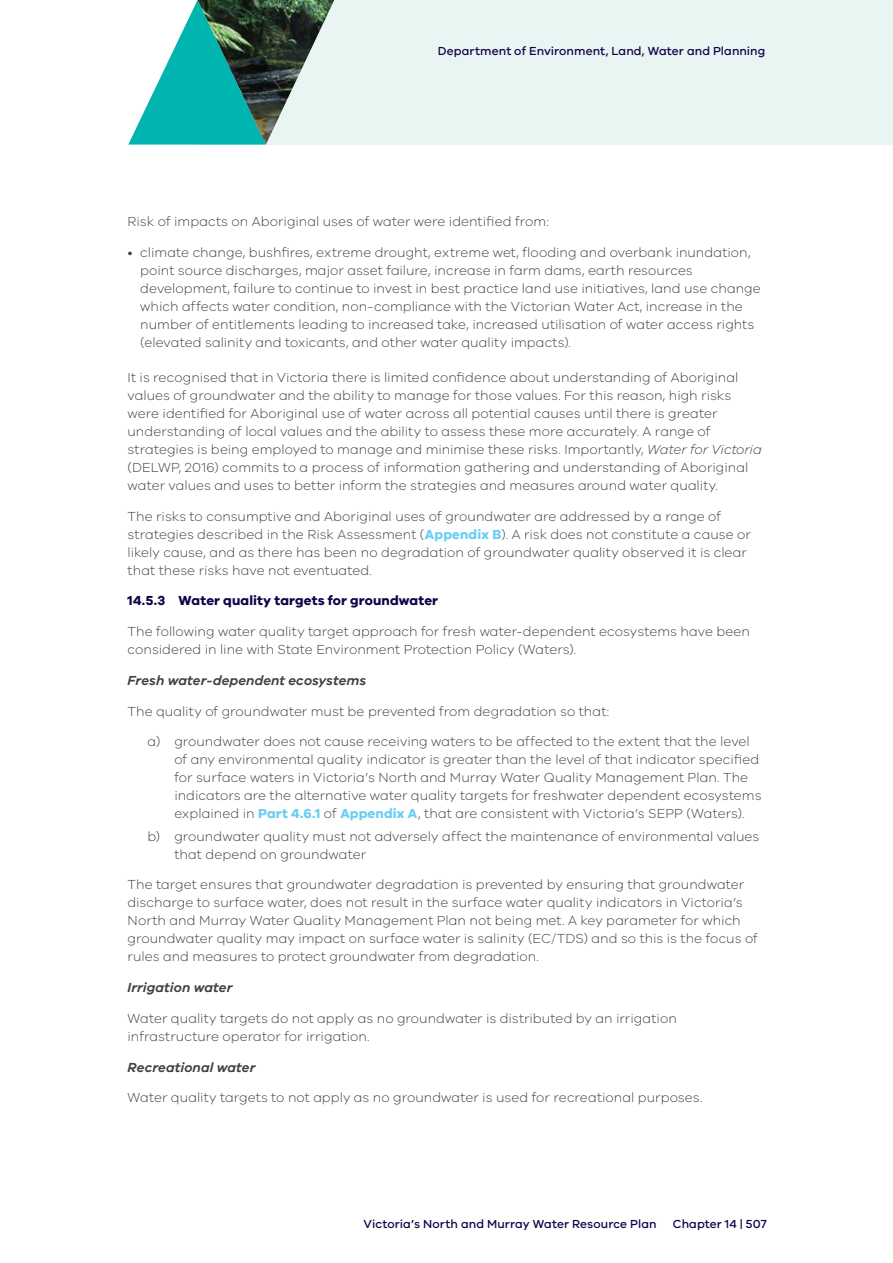
<style>
.page{position:relative;width:893px;height:1263px;background:#fff}
.page>*{position:absolute;margin:0;border:0;box-sizing:border-box;transform-origin:0 0}
.t1{font:300 13.5px/18px "VIC";letter-spacing:.005em;color:#414042}
.t2{font:italic 600 13.5px "VIC";letter-spacing:.005em;color:#414042}
.t3{font:700 13.5px "VIC";letter-spacing:.01em;color:#100249}
.t4{font:500 12px "VIC";letter-spacing:.005em;color:#100249}
.s1{font-style:italic}
.s2{font-weight:700;color:#68cef3}
</style>
<div class="page">
<div style="left:198px;top:0;width:695px;height:145px;background:#e8f5f3"></div>
<svg style="left:128px;top:11px;width:64px;height:134px"></svg>
<img style="left:192px;top:0;width:143px;height:145px">
<p class="t4" style="left:438px;top:43px;width:329px">Department of Environment, Land, Water and Planning</p>
<p class="t1" style="left:128px;top:212px;width:423px">Risk of impacts on Aboriginal uses of water were identified from:</p>
<p class="t1" style="left:140px;top:243px;width:622px;text-indent:-13px">• climate change, bushfires, extreme drought, extreme wet, flooding and overbank inundation, point source discharges, major asset failure, increase in farm dams, earth resources development, failure to continue to invest in best practice land use initiatives, land use change which affects water condition, non-compliance with the Victorian Water Act, increase in the number of entitlements leading to increased take, increased utilisation of water access rights (elevated salinity and toxicants, and other water quality impacts).</p>
<p class="t1" style="left:128px;top:368px;width:636px">It is recognised that in Victoria there is limited confidence about understanding of Aboriginal values of groundwater and the ability to manage for those values. For this reason, high risks were identified for Aboriginal use of water across all potential causes until there is greater understanding of local values and the ability to assess these more accurately. A range of strategies is being employed to manage and minimise these risks. Importantly, <span class="s1">Water for Victoria </span>(DELWP, 2016) commits to a process of information gathering and understanding of Aboriginal water values and uses to better inform the strategies and measures around water quality.</p>
<p class="t1" style="left:128px;top:507px;width:625px">The risks to consumptive and Aboriginal uses of groundwater are addressed by a range of strategies described in the Risk Assessment (<span class="s2">Appendix B</span>). A risk does not constitute a cause or likely cause, and as there has been no degradation of groundwater quality observed it is clear that these risks have not eventuated.</p>
<p class="t3" style="left:128px;top:592px;width:312px">14.5.3 Water quality targets for groundwater</p>
<p class="t1" style="left:128px;top:622px;width:624px">The following water quality target approach for fresh water-dependent ecosystems have been considered in line with State Environment Protection Policy (Waters).</p>
<p class="t2" style="left:128px;top:672px;width:240px">Fresh water-dependent ecosystems</p>
<p class="t1" style="left:128px;top:702px;width:483px">The quality of groundwater must be prevented from degradation so that:</p>
<p class="t1" style="left:174px;top:732px;width:589px;text-indent:-27px">a) groundwater does not cause receiving waters to be affected to the extent that the level of any environmental quality indicator is greater than the level of that indicator specified for surface waters in Victoria’s North and Murray Water Quality Management Plan. The indicators are the alternative water quality targets for freshwater dependent ecosystems explained in <span class="s2">Part 4.6.1</span> of <span class="s2">Appendix A</span>, that are consistent with Victoria’s SEPP (Waters).</p>
<p class="t1" style="left:174px;top:827px;width:587px;text-indent:-27px">b) groundwater quality must not adversely affect the maintenance of environmental values that depend on groundwater</p>
<p class="t1" style="left:128px;top:875px;width:632px">The target ensures that groundwater degradation is prevented by ensuring that groundwater discharge to surface water, does not result in the surface water quality indicators in Victoria’s North and Murray Water Quality Management Plan not being met. A key parameter for which groundwater quality may impact on surface water is salinity (EC/TDS) and so this is the focus of rules and measures to protect groundwater from degradation.</p>
<p class="t2" style="left:128px;top:979px;width:106px">Irrigation water</p>
<p class="t1" style="left:128px;top:1009px;width:551px">Water quality targets do not apply as no groundwater is distributed by an irrigation infrastructure operator for irrigation.</p>
<p class="t2" style="left:128px;top:1059px;width:129px">Recreational water</p>
<p class="t1" style="left:128px;top:1088px;width:576px">Water quality targets to not apply as no groundwater is used for recreational purposes.</p>
<p class="t4" style="left:363px;top:1217px;width:295px">Victoria’s North and Murray Water Resource Plan</p>
<p class="t4" style="left:673px;top:1217px;width:95px">Chapter 14 | 507</p>
</div>
